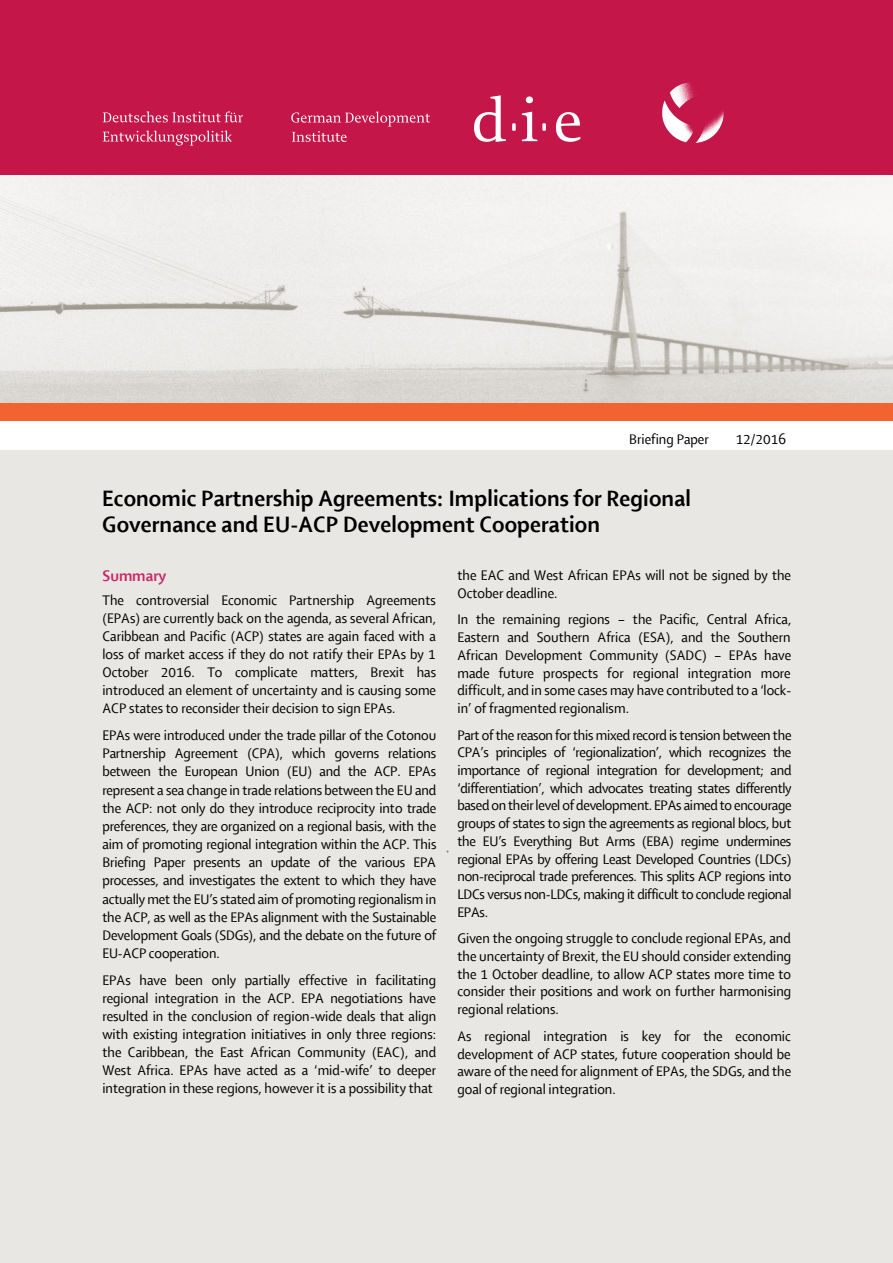
<style>
.page{position:relative;width:893px;height:1263px;background:#fff}
.page>*{position:absolute;margin:0;border:0;box-sizing:border-box;transform-origin:0 0}
.t1{font:24px/26.2px "Shaker RB";letter-spacing:.005em;color:#000}
.t2{font:16.5px "Shaker RB";color:#c92967}
.t3{font:15px/17.7px "Shaker R";color:#000;text-align:justify}
</style>
<div class="page">
<img style="left:0;top:174px;width:893px;height:230px">
<div style="left:0;top:451px;width:893px;height:812px;background:#e9e7e3"></div>
<div style="left:0;top:0;width:893px;height:174px;background:#c51649"></div>
<svg style="left:512px;top:123px;width:4px;height:8px"></svg>
<svg style="left:474px;top:95px;width:32px;height:47px"></svg>
<svg style="left:522px;top:96px;width:24px;height:45px"></svg>
<svg style="left:556px;top:112px;width:24px;height:30px"></svg>
<svg style="left:103px;top:111px;width:140px;height:11px"></svg>
<svg style="left:103px;top:131px;width:129px;height:15px"></svg>
<svg style="left:291px;top:112px;width:139px;height:30px"></svg>
<img style="left:663px;top:83px;width:60px;height:60px">
<div style="left:0;top:404px;width:893px;height:17px;background:#f2642f"></div>
<p class="t3" style="left:629px;top:431px;width:81px">Briefing Paper</p>
<p class="t3" style="left:736px;top:431px;width:52px">12/2016</p>
<h1 class="t1" style="left:102px;top:486px;width:590px">Economic Partnership Agreements: Implications for Regional<br>Governance and EU-ACP Development Cooperation</h1>
<p class="t2" style="left:102px;top:567px;width:65px">Summary</p>
<p class="t3" style="left:102px;top:591px;width:335px">The controversial Economic Partnership Agreements (EPAs) are currently back on the agenda, as several African, Caribbean and Pacific (ACP) states are again faced with a loss of market access if they do not ratify their EPAs by 1<br>October 2016. To complicate matters, Brexit has introduced an element of uncertainty and is causing some ACP states to reconsider their decision to sign EPAs.</p>
<p class="t3" style="left:102px;top:726px;width:335px;line-height:18.1px">EPAs were introduced under the trade pillar of the Cotonou Partnership Agreement (CPA), which governs relations between the European Union (EU) and the ACP. EPAs represent a sea change in trade relations between the EU and the ACP: not only do they introduce reciprocity into trade preferences, they are organized on a regional basis, with the aim of promoting regional integration within the ACP. This Briefing Paper presents an update of the various EPA processes, and investigates the extent to which they have actually met the EU’s stated aim of promoting regionalism in the ACP, as well as the EPAs alignment with the Sustainable Development Goals (SDGs), and the debate on the future of EU-ACP cooperation.</p>
<p class="t3" style="left:102px;top:971px;width:335px">EPAs have been only partially effective in facilitating regional integration in the ACP. EPA negotiations have resulted in the conclusion of region-wide deals that align with existing integration initiatives in only three regions: the Caribbean, the East African Community (EAC), and West Africa. EPAs have acted as a ‘mid-wife’ to deeper integration in these regions, however it is a possibility that</p>
<p class="t3" style="left:457px;top:566px;width:335px">the EAC and West African EPAs will not be signed by the<br>October deadline.</p>
<p class="t3" style="left:457px;top:611px;width:335px">In the remaining regions – the Pacific, Central Africa, Eastern and Southern Africa (ESA), and the Southern African Development Community (SADC) – EPAs have made future prospects for regional integration more difficult, and in some cases may have contributed to a ‘lock&shy;in’ of fragmented regionalism.</p>
<p class="t3" style="left:457px;top:726px;width:336px">Part of the reason for this mixed record is tension between the CPA’s principles of ‘regionalization’, which recognizes the importance of regional integration for development; and ‘differentiation’, which advocates treating states differently based on their level of development. EPAs aimed to encourage groups of states to sign the agreements as regional blocs, but the EU’s Everything But Arms (EBA) regime undermines regional EPAs by offering Least Developed Countries (LDCs) non-reciprocal trade preferences. This splits ACP regions into LDCs versus non-LDCs, making it difficult to conclude regional EPAs.</p>
<p class="t3" style="left:457px;top:930px;width:335px">Given the ongoing struggle to conclude regional EPAs, and the uncertainty of Brexit, the EU should consider extending the 1 October deadline, to allow ACP states more time to consider their positions and work on further harmonising regional relations.</p>
<p class="t3" style="left:457px;top:1027px;width:335px">As regional integration is key for the economic development of ACP states, future cooperation should be aware of the need for alignment of EPAs, the SDGs, and the goal of regional integration.</p>
</div>
